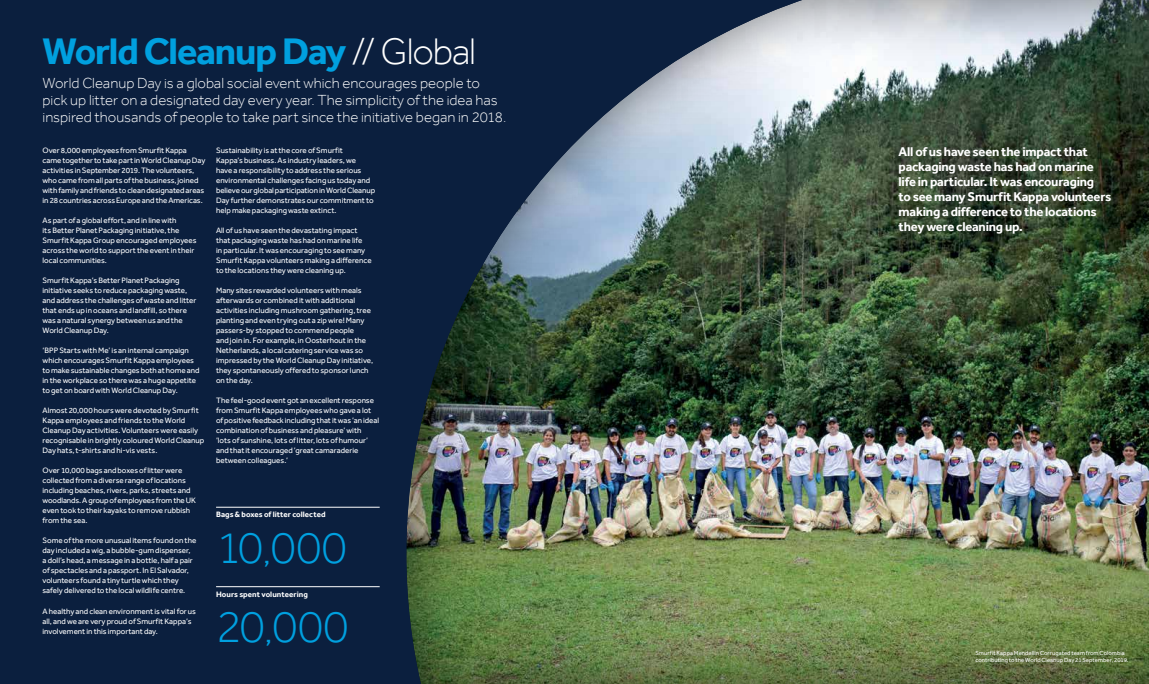
<style>
.page{position:relative;width:1149px;height:684px;background:#fff}
.page>*{position:absolute;margin:0;border:0;box-sizing:border-box;transform-origin:0 0}
.t1{font:300 47px "Effra";letter-spacing:-.005em;color:#00a0df}
.t2{font:700 38px "Effra";letter-spacing:-.03em;color:#00a0df}
.t3{font:300 15px/17px "Effra";color:#fff}
.t4{font:700 13px/15px "Effra";letter-spacing:-.02em;color:#fff}
.t5{font:8px/10px "Effra";color:#fff}
.t6{font:700 8px "Effra";letter-spacing:.005em;color:#fff}
.t7{font:6px/7px "Effra";letter-spacing:.01em;color:#fff}
.s1{font-weight:300;color:#fff}
</style>
<div class="page">
<div style="left:0;top:0;width:1148px;height:683px;background:#0b1f3e"></div>
<div style="left:404px;top:0;width:744px;height:683px;background:#000;opacity:.55"></div>
<hr style="left:216px;top:506px;width:163px;height:1px;background:#fff">
<hr style="left:216px;top:586px;width:163px;height:1px;background:#fff">
<h2 class="t2" style="left:43px;top:28px;width:435px">World Cleanup Day <span class="s1">// Global</span></h2>
<h3 class="t3" style="left:43px;top:74px;width:465px">World Cleanup Day is a global social event which encourages people to pick up litter on a designated day every year. The simplicity of the idea has inspired thousands of people to take part since the initiative began in 2018.</h3>
<p class="t5" style="left:43px;top:145px;width:164px">Over 8,000 employees from Smurfit Kappa came together to take part in World Cleanup Day activities in September 2019. The volunteers, who came from all parts of the business, joined with family and friends to clean designated areas in 28 countries across Europe and the Americas.</p>
<p class="t5" style="left:43px;top:215px;width:155px">As part of a global effort, and in line with<br>its Better Planet Packaging initiative, the Smurfit Kappa Group encouraged employees across the world to support the event in their local communities.</p>
<p class="t5" style="left:43px;top:275px;width:155px">Smurfit Kappa’s Better Planet Packaging initiative seeks to reduce packaging waste, and address the challenges of waste and litter that ends up in oceans and landfill, so there was a natural synergy between us and the World Cleanup Day.</p>
<p class="t5" style="left:43px;top:345px;width:158px">‘BPP Starts with Me’ is an internal campaign which encourages Smurfit Kappa employees to make sustainable changes both at home and in the workplace so there was a huge appetite to get on board with World Cleanup Day.</p>
<p class="t5" style="left:43px;top:405px;width:163px">Almost 20,000 hours were devoted by Smurfit Kappa employees and friends to the World Cleanup Day activities. Volunteers were easily recognisable in brightly coloured World Cleanup Day hats, t-shirts and hi-vis vests.</p>
<p class="t5" style="left:43px;top:465px;width:155px">Over 10,000 bags and boxes of litter were collected from a diverse range of locations including beaches, rivers, parks, streets and woodlands. A group of employees from the UK even took to their kayaks to remove rubbish from the sea.</p>
<p class="t5" style="left:43px;top:535px;width:155px">Some of the more unusual items found on the day included a wig, a bubble-gum dispenser, a doll’s head, a message in a bottle, half a pair of spectacles and a passport. In El Salvador, volunteers found a tiny turtle which they safely delivered to the local wildlife centre.</p>
<p class="t5" style="left:43px;top:605px;width:155px">A healthy and clean environment is vital for us all, and we are very proud of Smurfit Kappa’s involvement in this important day.</p>
<p class="t5" style="left:216px;top:145px;width:160px">Sustainability is at the core of Smurfit<br>Kappa’s business. As industry leaders, we<br>have a responsibility to address the serious environmental challenges facing us today and believe our global participation in World Cleanup Day further demonstrates our commitment to help make packaging waste extinct.</p>
<p class="t5" style="left:216px;top:225px;width:157px">All of us have seen the devastating impact that packaging waste has had on marine life<br>in particular. It was encouraging to see many Smurfit Kappa volunteers making a difference to the locations they were cleaning up.</p>
<p class="t5" style="left:216px;top:285px;width:158px">Many sites rewarded volunteers with meals afterwards or combined it with additional activities including mushroom gathering, tree planting and even trying out a zip wire! Many passers-by stopped to commend people<br>and join in. For example, in Oosterhout in the Netherlands, a local catering service was so impressed by the World Cleanup Day initiative, they spontaneously offered to sponsor lunch on the day.</p>
<p class="t5" style="left:216px;top:395px;width:164px">The feel-good event got an excellent response from Smurfit Kappa employees who gave a lot of positive feedback including that it was ’an ideal combination of business and pleasure’ with<br>’lots of sunshine, lots of litter, lots of humour’ and that it encouraged ’great camaraderie between colleagues.’</p>
<p class="t6" style="left:216px;top:509px;width:111px">Bags &amp; boxes of litter collected</p>
<h1 class="t1" style="left:216px;top:520px;width:132px">10,000</h1>
<p class="t6" style="left:216px;top:588px;width:93px">Hours spent volunteering</p>
<h1 class="t1" style="left:216px;top:600px;width:134px">20,000</h1>
<h3 class="t4" style="left:898px;top:144px;width:214px">All of us have seen the impact that packaging waste has had on marine life in particular. It was encouraging<br>to see many Smurfit Kappa volunteers making a difference to the locations they were cleaning up.</h3>
<p class="t7" style="left:975px;top:649px;width:154px">Smurfit Kappa Mendellin Corrugated team from Colombia contributing to the World Cleanup Day 21 September, 2019.</p>
</div>
